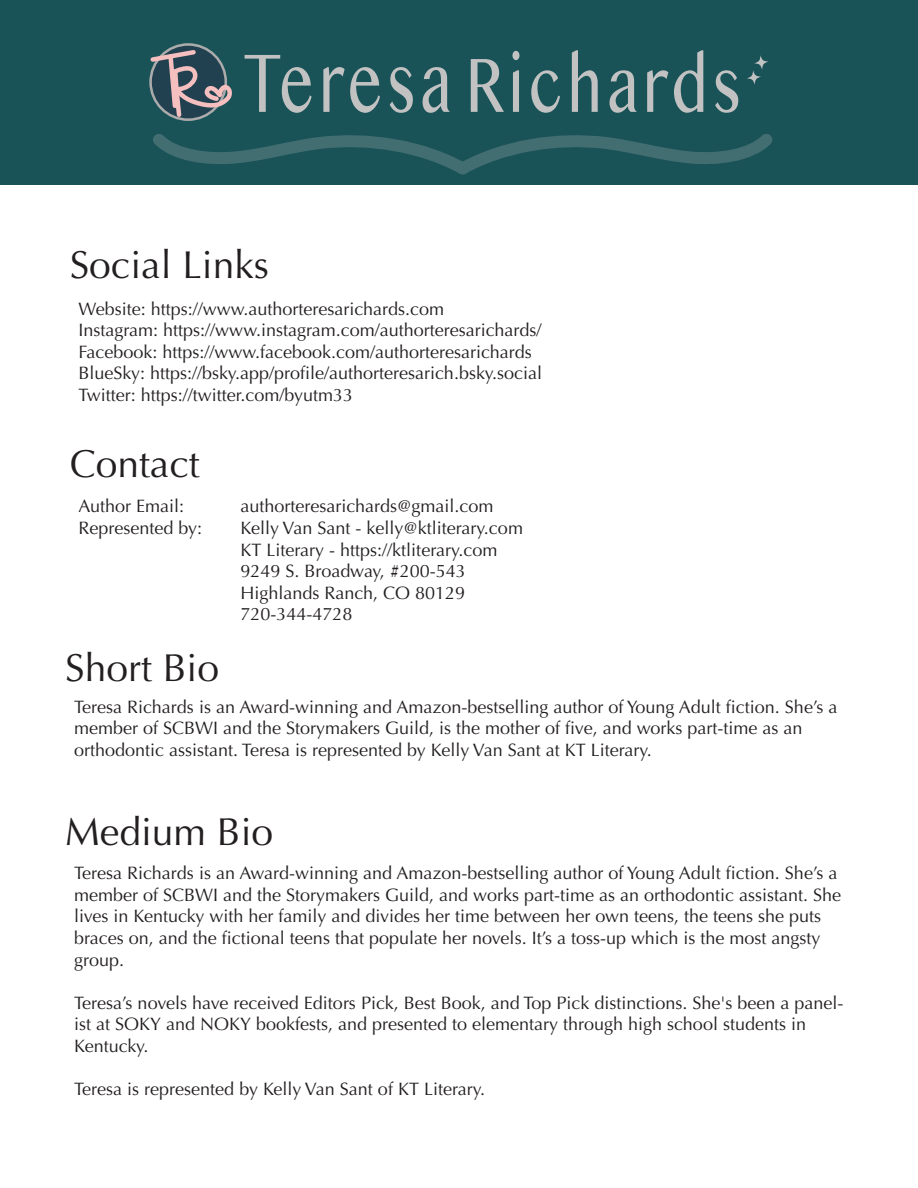
<style>
.page{position:relative;width:918px;height:1188px;background:#fff}
.page>*{position:absolute;margin:0;border:0;box-sizing:border-box;transform-origin:0 0}
.t1{font:81.6px "Sinhala MN";letter-spacing:.05em;color:#c2c2c2;scale:.76 1}
.t2{font:39px "Optima";color:#231f20}
.t3{font:18px/21.6px "Optima";color:#231f20}
.s1{font-size:87.9px}
</style>
<div class="page">
<div style="left:0;top:0;width:918px;height:185px;background:#195358"></div>
<svg style="left:149px;top:43px;width:623px;height:132px"></svg>
<h1 class="t1" style="left:243px;top:50px;width:657px"><span class="s1">Teresa</span> Richards</h1>
<h2 class="t2" style="left:70px;top:243px;width:201px">Social Links</h2>
<p class="t3" style="left:78px;top:298px;width:465px">Website: https://www.authorteresarichards.com<br>Instagram: https://www.instagram.com/authorteresarichards/ Facebook: https://www.facebook.com/authorteresarichards BlueSky: https://bsky.app/profile/authorteresarich.bsky.social Twitter: https://twitter.com/byutm33</p>
<h2 class="t2" style="left:70px;top:442px;width:132px">Contact</h2>
<p class="t3" style="left:78px;top:496px;width:107px">Author Email:</p>
<p class="t3" style="left:240px;top:496px;width:255px">authorteresarichards@gmail.com</p>
<p class="t3" style="left:78px;top:517px;width:125px">Represented by:</p>
<p class="t3" style="left:240px;top:517px;width:284px">Kelly Van Sant - kelly@ktliterary.com<br>KT Literary - https://ktliterary.com<br>9249 S. Broadway, #200-543<br>Highlands Ranch, CO 80129<br>720-344-4728</p>
<h2 class="t2" style="left:65px;top:645px;width:155px">Short Bio</h2>
<p class="t3" style="left:74px;top:696px;width:765px">Teresa Richards is an Award-winning and Amazon-bestselling author of Young Adult fiction. She’s a member of SCBWI and the Storymakers Guild, is the mother of five, and works part-time as an orthodontic assistant. Teresa is represented by Kelly Van Sant at KT Literary.</p>
<h2 class="t2" style="left:65px;top:809px;width:209px">Medium Bio</h2>
<p class="t3" style="left:74px;top:863px;width:769px">Teresa Richards is an Award-winning and Amazon-bestselling author of Young Adult fiction. She’s a member of SCBWI and the Storymakers Guild, and works part-time as an orthodontic assistant. She lives in Kentucky with her family and divides her time between her own teens, the teens she puts braces on, and the fictional teens that populate her novels. It’s a toss-up which is the most angsty group.</p>
<p class="t3" style="left:74px;top:992px;width:771px">Teresa’s novels have received Editors Pick, Best Book, and Top Pick distinctions. She's been a panel&shy;ist at SOKY and NOKY bookfests, and presented to elementary through high school students in<br>Kentucky.</p>
<p class="t3" style="left:74px;top:1079px;width:413px">Teresa is represented by Kelly Van Sant of KT Literary.</p>
</div>
